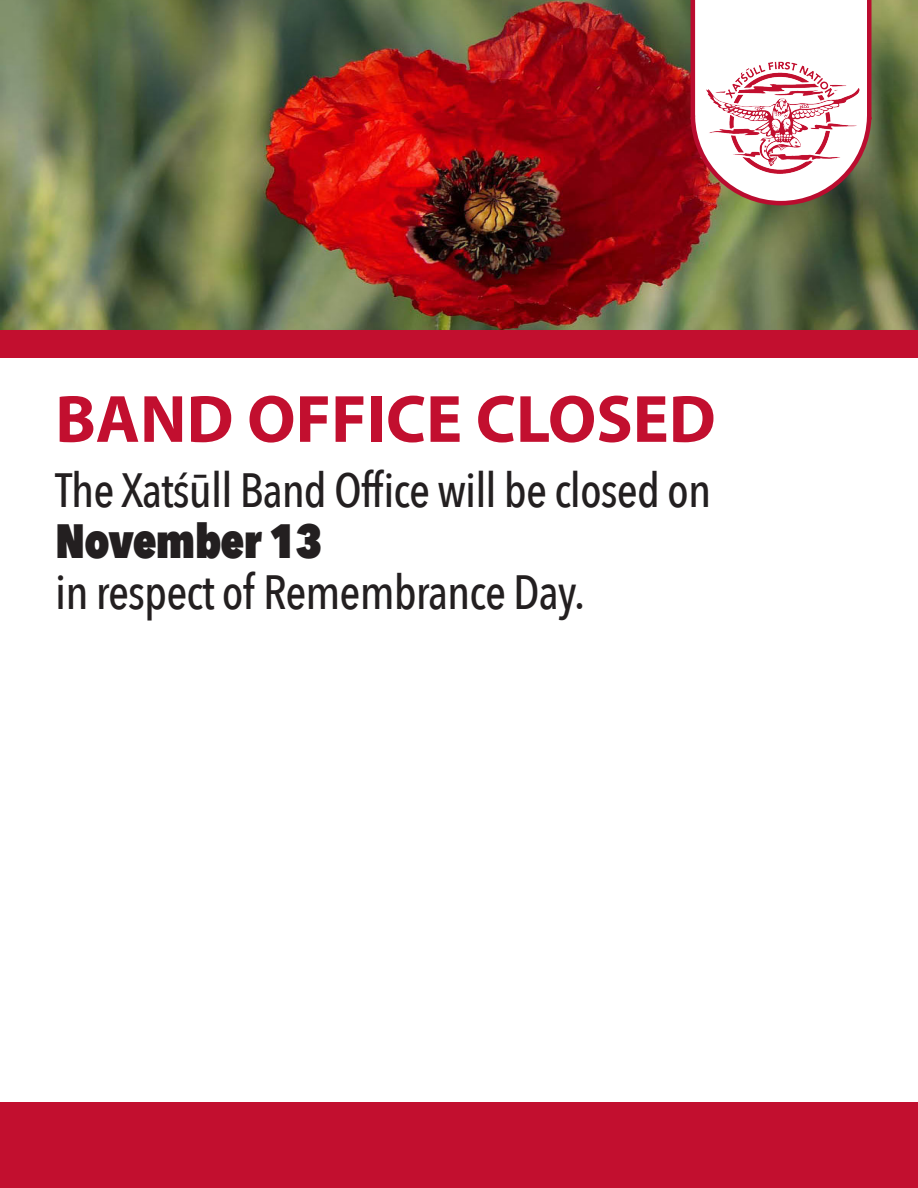
<style>
.page{position:relative;width:918px;height:1188px;background:#fff}
.page>*{position:absolute;margin:0;border:0;box-sizing:border-box;transform-origin:0 0}
.t1{font:700 67.5px "Myriad Pro";color:#c20f2f}
.t2{font:500 48px "Avenir Next Condensed";letter-spacing:-.02em;color:#231f20}
.t3{font:800 48px "Avenir Next Condensed";letter-spacing:-.02em;color:#231f20}
</style>
<div class="page">
<div style="left:0;top:1103px;width:918px;height:85px;background:#c20f2f"></div>
<div style="left:0;top:233px;width:918px;height:124px;background:#c20f2f"></div>
<img style="left:0;top:0;width:918px;height:329px">
<svg style="left:688px;top:0;width:186px;height:208px"></svg>
<img style="left:702px;top:54px;width:162px;height:127px">
<p class="t1" style="left:55px;top:375px;width:662px">BAND OFFICE CLOSED</p>
<p class="t2" style="left:55px;top:461px;width:658px">The Xatśūll Band Office will be closed on</p>
<p class="t3" style="left:55px;top:511px;width:269px">November 13</p>
<p class="t2" style="left:55px;top:563px;width:531px">in respect of Remembrance Day.</p>
</div>
